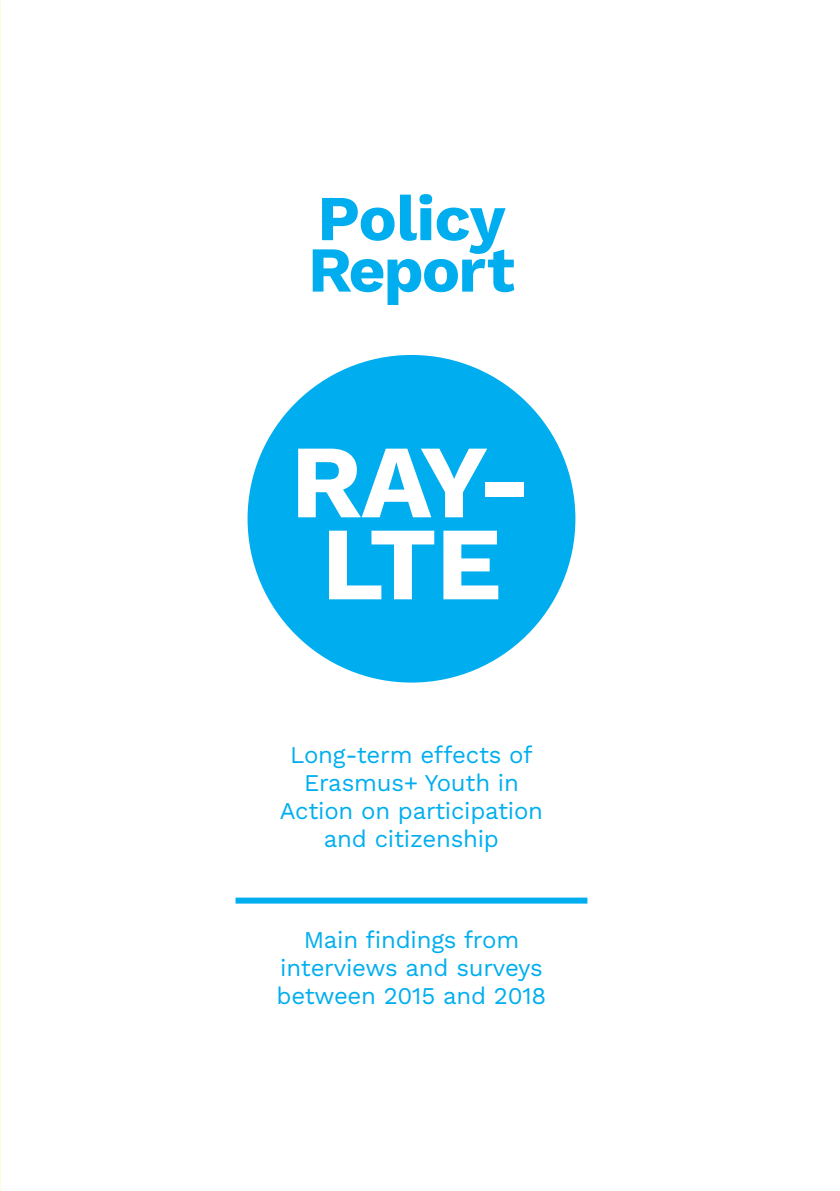
<style>
.page{position:relative;width:840px;height:1191px;background:#fff}
.page>*{position:absolute;margin:0;border:0;box-sizing:border-box;transform-origin:0 0}
.t1{font:700 104px/82px "Work Sans";letter-spacing:-.06em;color:#fff}
.t2{font:700 64px "Work Sans";letter-spacing:-.02em;color:#00aeef}
.t3{font:24px/28px "Work Sans";letter-spacing:-.01em;color:#00aeef;text-align:center}
</style>
<div class="page">
<div style="left:241px;top:349px;width:340px;height:339px;background:#00aeef;border-radius:50%"></div>
<div style="left:235px;top:343px;width:352px;height:351px;border:12px solid #fff;border-radius:50%"></div>
<div style="left:235px;top:897px;width:352px;height:6px;background:#00aeef"></div>
<p class="t2" style="left:317px;top:170px;width:189px">Policy</p>
<p class="t2" style="left:308px;top:221px;width:208px">Report</p>
<p class="t1" style="left:290px;top:437px;width:243px">RAY-<br>LTE</p>
<p class="t3" style="left:290px;top:740px;width:244px">Long-term effects of</p>
<p class="t3" style="left:280px;top:768px;width:264px">Erasmus+ Youth in<br>Action on participation and citizenship</p>
<p class="t3" style="left:303px;top:924px;width:217px">Main findings from</p>
<p class="t3" style="left:280px;top:952px;width:264px">interviews and surveys</p>
<p class="t3" style="left:276px;top:980px;width:271px">between 2015 and 2018</p>
</div>
